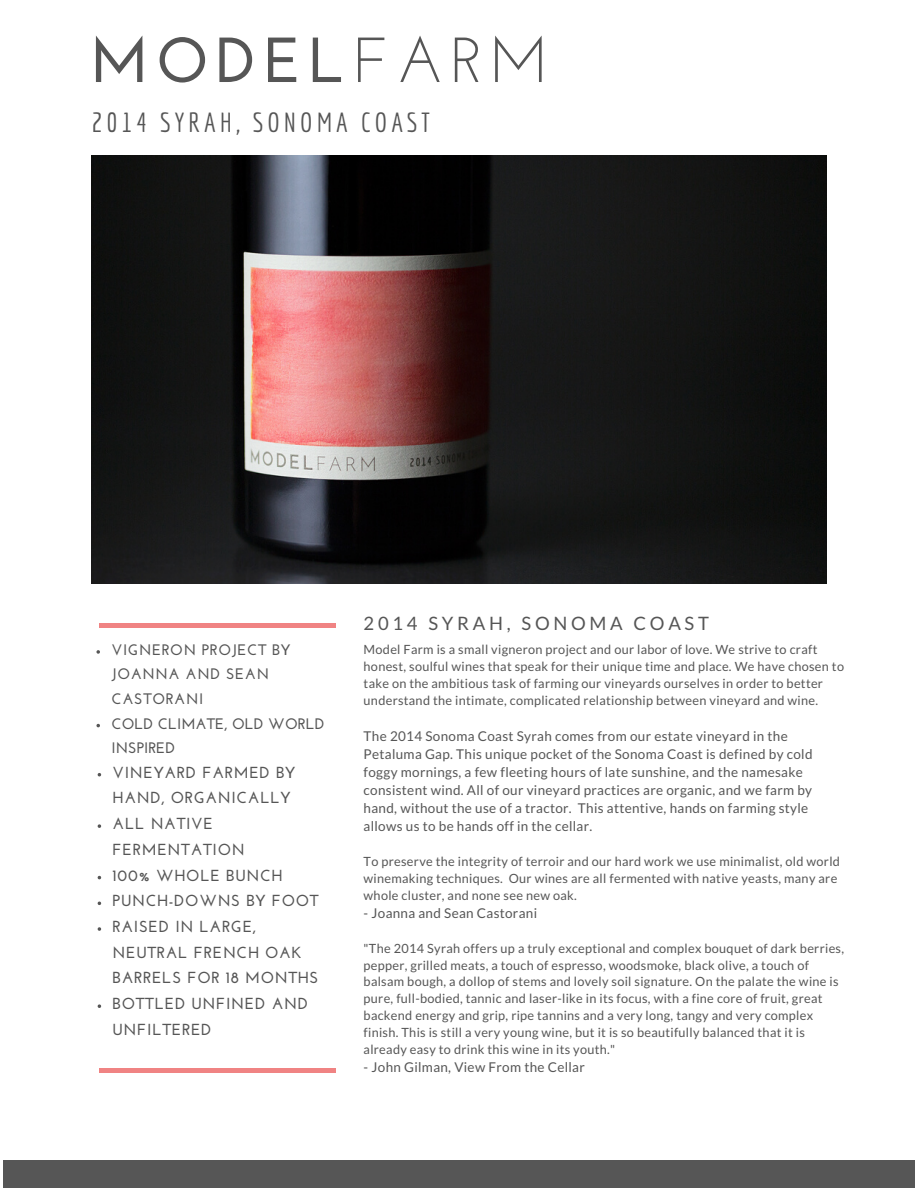
<style>
.page{position:relative;width:918px;height:1188px;background:#fff}
.page>*{position:absolute;margin:0;border:0;box-sizing:border-box;transform-origin:0 0}
.t1{font:700 63.45px "Josefin Sans";letter-spacing:.105em;color:#565656}
.t2{font:27px "Economica";letter-spacing:.14em;color:#565656}
.t3{font:18.45px "Lato";letter-spacing:.2em;color:#565656}
.t4{font:700 16.05px/25.7px "Josefin Sans";letter-spacing:.04em;color:#565656}
.t5{font:700 15.15px/24.6px "Josefin Sans";letter-spacing:.04em;color:#565656}
.t6{font:13.5px/18px "Lato";letter-spacing:.025em;color:#565656}
.t7{font:12.75px/17px "Lato";letter-spacing:.025em;color:#565656}
.s1{font-weight:400}
</style>
<div class="page">
<div style="left:3px;top:1161px;width:912px;height:27px;background:#565656"></div>
<svg style="left:96px;top:650px;width:4px;height:4px"></svg>
<svg style="left:96px;top:724px;width:4px;height:3px"></svg>
<svg style="left:98px;top:824px;width:3px;height:4px"></svg>
<svg style="left:98px;top:927px;width:3px;height:4px"></svg>
<svg style="left:98px;top:1004px;width:3px;height:4px"></svg>
<hr style="left:99px;top:624px;width:236px;height:4px;background:#f08383">
<hr style="left:99px;top:1068px;width:236px;height:4px;background:#f08383">
<img style="left:92px;top:155px;width:734px;height:429px">
<h1 class="t1" style="left:90px;top:34px;width:460px">MODEL<span class="s1">FARM</span></h1>
<h2 class="t2" style="left:92px;top:106px;width:340px">2014 SYRAH, SONOMA COAST</h2>
<p class="t5" style="left:112px;top:639px;width:215px">VIGNERON PROJECT BY<br>JOANNA AND SEAN<br>CASTORANI<br>COLD CLIMATE, OLD WORLD<br>INSPIRED</p>
<p class="t4" style="left:113px;top:761px;width:208px">VINEYARD FARMED BY<br>HAND, ORGANICALLY<br>ALL NATIVE<br>FERMENTATION<br>100% WHOLE BUNCH<br>PUNCH-DOWNS BY FOOT<br>RAISED IN LARGE,<br>NEUTRAL FRENCH OAK<br>BARRELS FOR 18 MONTHS<br>BOTTLED UNFINED AND<br>UNFILTERED</p>
<h3 class="t3" style="left:364px;top:612px;width:347px">2014 SYRAH, SONOMA COAST</h3>
<p class="t7" style="left:364px;top:641px;width:482px">Model Farm is a small vigneron project and our labor of love. We strive to craft honest, soulful wines that speak for their unique time and place. We have chosen to take on the ambitious task of farming our vineyards ourselves in order to better understand the intimate, complicated relationship between vineyard and wine.</p>
<p class="t6" style="left:364px;top:727px;width:450px">The 2014 Sonoma Coast Syrah comes from our estate vineyard in the Petaluma Gap. This unique pocket of the Sonoma Coast is defined by cold foggy mornings, a few fleeting hours of late sunshine, and the namesake consistent wind. All of our vineyard practices are organic, and we farm by hand, without the use of a tractor. This attentive, hands on farming style allows us to be hands off in the cellar.</p>
<p class="t7" style="left:364px;top:852px;width:478px">To preserve the integrity of terroir and our hard work we use minimalist, old world winemaking techniques. Our wines are all fermented with native yeasts, many are whole cluster, and none see new oak.</p>
<p class="t6" style="left:364px;top:903px;width:175px">- Joanna and Sean Castorani</p>
<p class="t7" style="left:364px;top:939px;width:482px">"The 2014 Syrah offers up a truly exceptional and complex bouquet of dark berries, pepper, grilled meats, a touch of espresso, woodsmoke, black olive, a touch of balsam bough, a dollop of stems and lovely soil signature. On the palate the wine is pure, full-bodied, tannic and laser-like in its focus, with a fine core of fruit, great backend energy and grip, ripe tannins and a very long, tangy and very complex finish. This is still a very young wine, but it is so beautifully balanced that it is already easy to drink this wine in its youth."</p>
<p class="t6" style="left:364px;top:1058px;width:223px">- John Gilman, View From the Cellar</p>
</div>
